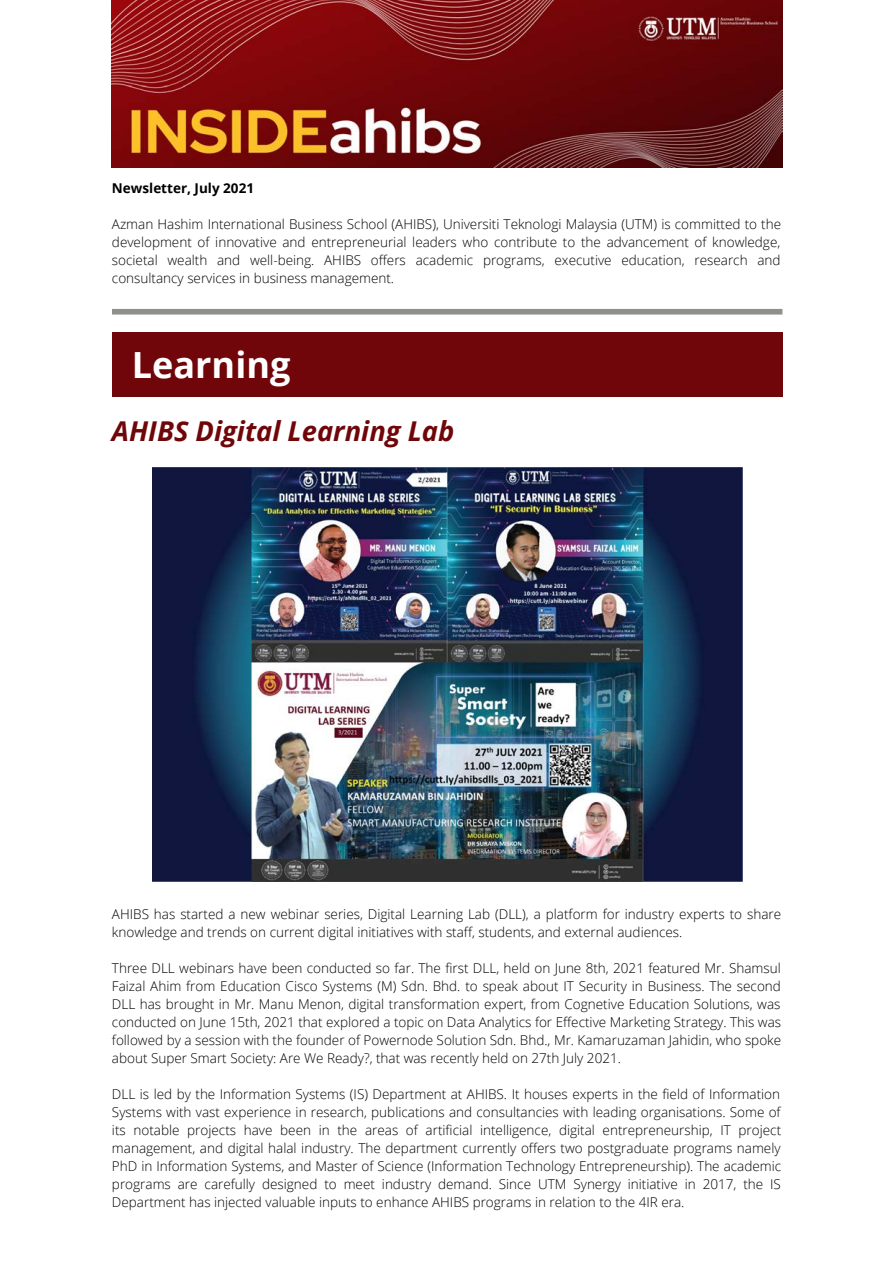
<style>
.page{position:relative;width:894px;height:1264px;background:#fff}
.page>*{position:absolute;margin:0;border:0;box-sizing:border-box;transform-origin:0 0}
.t1{font:700 49.8px "Open Sans";color:#fff}
.t2{font:700 36px "Open Sans";color:#fff}
.t3{font:italic 700 27.3px "Open Sans";color:#700609}
.t4{font:300 13.5px/18px "Open Sans";color:#000;text-align:justify}
.t5{font:700 13.5px "Open Sans";color:#000}
</style>
<div class="page">
<img style="left:112px;top:0;width:670px;height:168px">
<div style="left:112px;top:309px;width:670px;height:5px;background:#8f8f8c"></div>
<div style="left:112px;top:332px;width:670px;height:65px;background:#700609"></div>
<img style="left:152px;top:467px;width:590px;height:414px">
<p class="t5" style="left:112px;top:179px;width:143px">Newsletter, July 2021</p>
<p class="t4" style="left:112px;top:215px;width:670px">Azman Hashim International Business School (AHIBS), Universiti Teknologi Malaysia (UTM) is committed to the development of innovative and entrepreneurial leaders who contribute to the advancement of knowledge, societal wealth and well-being. AHIBS offers academic programs, executive education, research and consultancy services in business management.</p>
<p class="t2" style="left:132px;top:339px;width:160px">Learning</p>
<p class="t1" style="left:130px;top:350px;width:221px">Learning</p>
<p class="t3" style="left:112px;top:411px;width:344px">AHIBS Digital Learning Lab</p>
<p class="t4" style="left:112px;top:904px;width:670px">AHIBS has started a new webinar series, Digital Learning Lab (DLL), a platform for industry experts to share knowledge and trends on current digital initiatives with staff, students, and external audiences.</p>
<p class="t4" style="left:112px;top:958px;width:670px">Three DLL webinars have been conducted so far. The first DLL, held on June 8th, 2021 featured Mr. Shamsul Faizal Ahim from Education Cisco Systems (M) Sdn. Bhd. to speak about IT Security in Business. The second DLL has brought in Mr. Manu Menon, digital transformation expert, from Cognetive Education Solutions, was conducted on June 15th, 2021 that explored a topic on Data Analytics for Effective Marketing Strategy. This was followed by a session with the founder of Powernode Solution Sdn. Bhd., Mr. Kamaruzaman Jahidin, who spoke about Super Smart Society: Are We Ready?, that was recently held on 27th July 2021.</p>
<p class="t4" style="left:112px;top:1084px;width:670px">DLL is led by the Information Systems (IS) Department at AHIBS. It houses experts in the field of Information Systems with vast experience in research, publications and consultancies with leading organisations. Some of its notable projects have been in the areas of artificial intelligence, digital entrepreneurship, IT project management, and digital halal industry. The department currently offers two postgraduate programs namely PhD in Information Systems, and Master of Science (Information Technology Entrepreneurship). The academic programs are carefully designed to meet industry demand. Since UTM Synergy initiative in 2017, the IS Department has injected valuable inputs to enhance AHIBS programs in relation to the 4IR era.</p>
</div>
